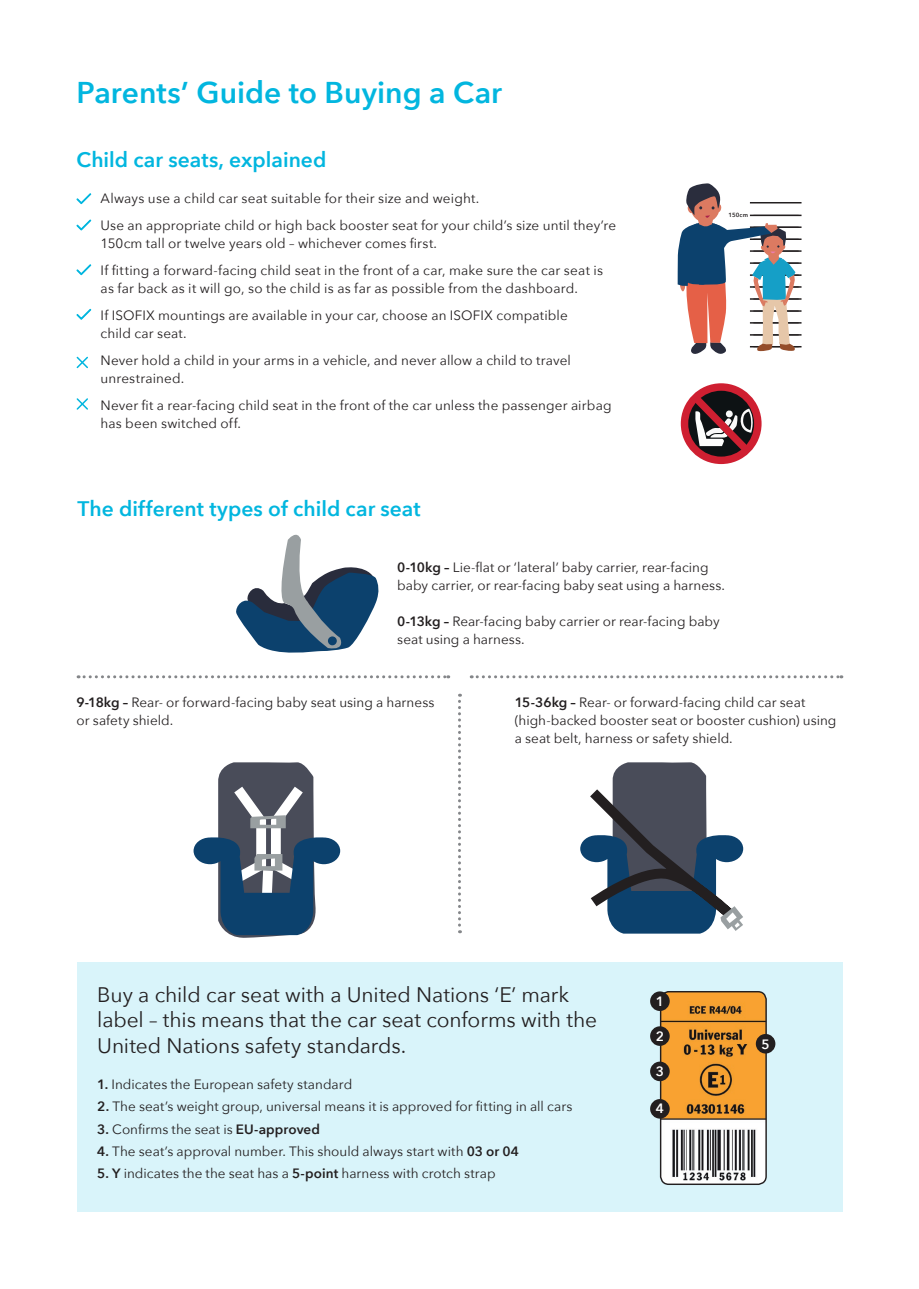
<style>
.page{position:relative;width:919px;height:1289px;background:#fff}
.page>*{position:absolute;margin:0;border:0;box-sizing:border-box;transform-origin:0 0}
.t1{font:600 30px "Avenir Next";color:#02b6df}
.t2{font:21px/25.5px "Avenir Next";letter-spacing:-.005em;color:#231f20}
.t3{font:600 21px "Avenir Next";color:#02b6df}
.t4{font:13.5px/27px "Avenir Next";letter-spacing:.005em;color:#231f20}
.t5{font:600 13.5px "Avenir Next";color:#fff}
.t6{font:600 6px "Avenir Next";letter-spacing:.02em;color:#231f20}
.s1{font-weight:600}
</style>
<div class="page">
<div style="left:77px;top:962px;width:765px;height:250px;background:#d9f4fa"></div>
<svg style="left:76px;top:308px;width:16px;height:12px"></svg>
<svg style="left:76px;top:398px;width:12px;height:12px"></svg>
<svg style="left:78px;top:675px;width:371px;height:3px"></svg>
<svg style="left:471px;top:675px;width:370px;height:3px"></svg>
<svg style="left:458px;top:693px;width:3px;height:240px"></svg>
<svg style="left:236px;top:534px;width:143px;height:119px"></svg>
<div style="left:328px;top:636px;width:9px;height:9px;background:#0c416d;border-radius:50%"></div>
<svg style="left:193px;top:762px;width:147px;height:176px"></svg>
<img style="left:660px;top:992px;width:106px;height:192px">
<div style="left:660px;top:990px;width:106px;height:194px;border:1px solid #231f20;border-radius:8px"></div>
<div style="left:650px;top:991px;width:19px;height:19px;background:#231f20;border-radius:50%"></div>
<div style="left:650px;top:1026px;width:19px;height:19px;background:#231f20;border-radius:50%"></div>
<div style="left:650px;top:1061px;width:19px;height:20px;background:#231f20;border-radius:50%"></div>
<div style="left:755px;top:1033px;width:20px;height:20px;background:#231f20;border-radius:50%"></div>
<div style="left:650px;top:1098px;width:19px;height:20px;background:#231f20;border-radius:50%"></div>
<div style="left:680px;top:383px;width:81px;height:81px;background:#cf1f31;border-radius:50%"></div>
<svg style="left:686px;top:389px;width:69px;height:70px"></svg>
<hr style="left:749px;top:202px;width:52px;height:1px;background:#231f20">
<hr style="left:749px;top:215px;width:52px;height:1px;background:#231f20">
<hr style="left:749px;top:226px;width:52px;height:2px;background:#231f20">
<hr style="left:749px;top:238px;width:52px;height:2px;background:#231f20">
<hr style="left:749px;top:250px;width:52px;height:2px;background:#231f20">
<hr style="left:749px;top:262px;width:52px;height:2px;background:#231f20">
<hr style="left:749px;top:274px;width:52px;height:2px;background:#231f20">
<hr style="left:749px;top:286px;width:52px;height:2px;background:#231f20">
<hr style="left:749px;top:298px;width:52px;height:2px;background:#231f20">
<hr style="left:749px;top:310px;width:52px;height:2px;background:#231f20">
<hr style="left:749px;top:322px;width:52px;height:1px;background:#231f20">
<hr style="left:749px;top:334px;width:52px;height:1px;background:#231f20">
<hr style="left:749px;top:346px;width:52px;height:1px;background:#231f20">
<svg style="left:677px;top:183px;width:118px;height:171px"></svg>
<svg style="left:580px;top:762px;width:163px;height:171px"></svg>
<svg style="left:76px;top:356px;width:12px;height:13px"></svg>
<svg style="left:76px;top:193px;width:16px;height:12px"></svg>
<svg style="left:76px;top:219px;width:16px;height:12px"></svg>
<svg style="left:76px;top:264px;width:16px;height:12px"></svg>
<h1 class="t1" style="left:77px;top:67px;width:427px">Parents’ Guide to Buying a Car</h1>
<h2 class="t3" style="left:77px;top:141px;width:251px">Child car seats, explained</h2>
<p class="t4" style="left:101px;top:184px;width:517px">Always use a child car seat suitable for their size and weight.<br>Use an appropriate child or high back booster seat for your child’s size until they’re</p>
<p class="t4" style="left:101px;top:229px;width:504px">150cm tall or twelve years old – whichever comes first.<br>If fitting a forward-facing child seat in the front of a car, make sure the car seat is</p>
<p class="t4" style="left:101px;top:274px;width:479px">as far back as it will go, so the child is as far as possible from the dashboard.<br>If ISOFIX mountings are available in your car, choose an ISOFIX compatible</p>
<p class="t4" style="left:101px;top:319px;width:472px">child car seat.<br>Never hold a child in your arms in a vehicle, and never allow a child to travel</p>
<p class="t4" style="left:101px;top:364px;width:512px">unrestrained.<br>Never fit a rear-facing child seat in the front of the car unless the passenger airbag</p>
<p class="t4" style="left:101px;top:409px;width:142px">has been switched off.</p>
<h2 class="t3" style="left:77px;top:490px;width:344px">The different types of child car seat</h2>
<p class="t6" style="left:728px;top:209px;width:21px">150cm</p>
<p class="t4" style="left:397px;top:557px;width:329px;line-height:18px"><span class="s1">0-10kg –</span> Lie-flat or ‘lateral’ baby carrier, rear-facing baby carrier, or rear-facing baby seat using a harness.</p>
<p class="t4" style="left:397px;top:611px;width:324px;line-height:18px"><span class="s1">0-13kg –</span> Rear-facing baby carrier or rear-facing baby seat using a harness.</p>
<p class="t4" style="left:77px;top:692px;width:359px;line-height:18px"><span class="s1">9-18kg –</span> Rear- or forward-facing baby seat using a harness or safety shield.</p>
<p class="t4" style="left:514px;top:692px;width:323px;line-height:18px"><span class="s1">15-36kg –</span> Rear- or forward-facing child car seat (high-backed booster seat or booster cushion) using a seat belt, harness or safety shield.</p>
<h2 class="t2" style="left:97px;top:981px;width:501px">Buy a child car seat with a United Nations ‘E’ mark label – this means that the car seat conforms with the<br>United Nations safety standards.</h2>
<p class="t4" style="left:97px;top:1070px;width:256px"><span class="s1">1.</span> Indicates the European safety standard</p>
<p class="t4" style="left:97px;top:1092px;width:476px"><span class="s1">2.</span> The seat’s weight group, universal means it is approved for fitting in all cars</p>
<p class="t4" style="left:97px;top:1114px;width:224px"><span class="s1">3.</span> Confirms the seat is <span class="s1">EU-approved</span></p>
<p class="t4" style="left:97px;top:1136px;width:423px"><span class="s1">4.</span> The seat’s approval number. This should always start with <span class="s1">03 or 04</span></p>
<p class="t4" style="left:97px;top:1159px;width:400px"><span class="s1">5. Y</span> indicates the the seat has a <span class="s1">5-point</span> harness with crotch strap</p>
<p class="t5" style="left:655px;top:989px;width:10px">1</p>
<p class="t5" style="left:655px;top:1024px;width:10px">2</p>
<p class="t5" style="left:655px;top:1059px;width:10px">3</p>
<p class="t5" style="left:655px;top:1097px;width:10px">4</p>
<p class="t5" style="left:761px;top:1032px;width:10px">5</p>
</div>
